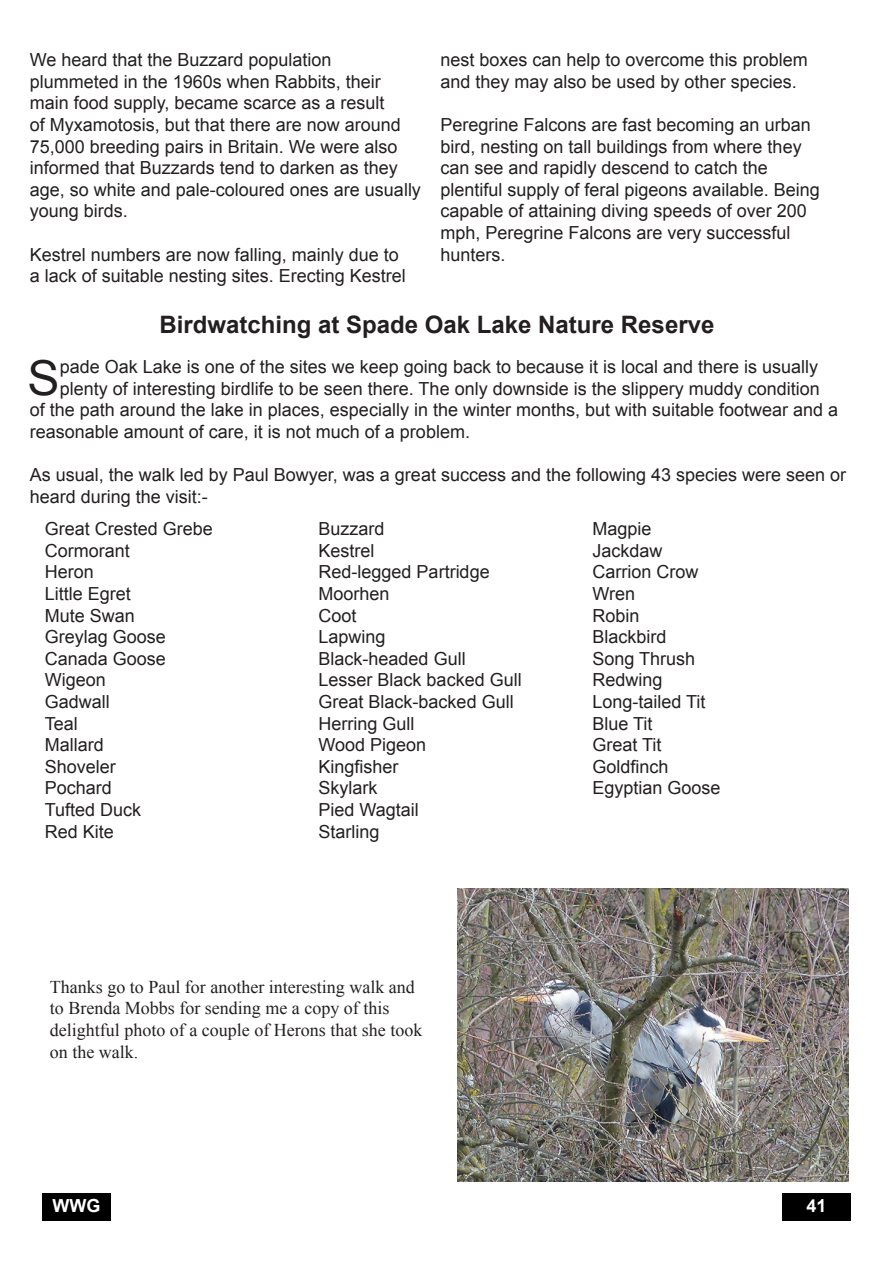
<style>
.page{position:relative;width:893px;height:1263px;background:#fff}
.page>*{position:absolute;margin:0;border:0;box-sizing:border-box;transform-origin:0 0}
.t1{font:48.15px "Arial";color:#231f20}
.t2{font:700 24px "Arial";color:#231f20}
.t3{font:18px/21.6px "Arial";color:#231f20}
.t4{font:18px/21.6px "Times New Roman";color:#231f20}
.t5{font:700 18px "Arial";color:#fff}
</style>
<div class="page">
<div style="left:43px;top:1193px;width:68px;height:27px;background:#000"></div>
<div style="left:782px;top:1193px;width:68px;height:27px;background:#000"></div>
<img style="left:457px;top:888px;width:392px;height:294px">
<p class="t3" style="left:30px;top:49px;width:393px">We heard that the Buzzard population plummeted in the 1960s when Rabbits, their main food supply, became scarce as a result<br>of Myxamotosis, but that there are now around 75,000 breeding pairs in Britain. We were also informed that Buzzards tend to darken as they age, so white and pale-coloured ones are usually young birds.</p>
<p class="t3" style="left:30px;top:244px;width:378px">Kestrel numbers are now falling, mainly due to a lack of suitable nesting sites. Erecting Kestrel</p>
<p class="t3" style="left:440px;top:49px;width:369px">nest boxes can help to overcome this problem and they may also be used by other species.</p>
<p class="t3" style="left:440px;top:114px;width:381px">Peregrine Falcons are fast becoming an urban bird, nesting on tall buildings from where they can see and rapidly descend to catch the plentiful supply of feral pigeons available. Being capable of attaining diving speeds of over 200 mph, Peregrine Falcons are very successful hunters.</p>
<h2 class="t2" style="left:159px;top:308px;width:556px">Birdwatching at Spade Oak Lake Nature Reserve</h2>
<h1 class="t1" style="left:28px;top:346px;width:34px">S</h1>
<p class="t3" style="left:60px;top:356px;width:760px">pade Oak Lake is one of the sites we keep going back to because it is local and there is usually</p>
<p class="t3" style="left:60px;top:378px;width:762px">plenty of interesting birdlife to be seen there. The only downside is the slippery muddy condition</p>
<p class="t3" style="left:30px;top:399px;width:810px">of the path around the lake in places, especially in the winter months, but with suitable footwear and a</p>
<p class="t3" style="left:30px;top:421px;width:442px">reasonable amount of care, it is not much of a problem.</p>
<p class="t3" style="left:30px;top:464px;width:818px">As usual, the walk led by Paul Bowyer, was a great success and the following 43 species were seen or heard during the visit:-</p>
<p class="t3" style="left:45px;top:518px;width:170px">Great Crested Grebe<br>Cormorant<br>Heron<br>Little Egret<br>Mute Swan<br>Greylag Goose<br>Canada Goose<br>Wigeon<br>Gadwall<br>Teal<br>Mallard<br>Shoveler<br>Pochard<br>Tufted Duck<br>Red Kite</p>
<p class="t3" style="left:319px;top:518px;width:205px">Buzzard<br>Kestrel<br>Red-legged Partridge<br>Moorhen<br>Coot<br>Lapwing<br>Black-headed Gull<br>Lesser Black backed Gull<br>Great Black-backed Gull<br>Herring Gull<br>Wood Pigeon<br>Kingfisher<br>Skylark<br>Pied Wagtail<br>Starling</p>
<p class="t3" style="left:592px;top:518px;width:130px">Magpie<br>Jackdaw<br>Carrion Crow<br>Wren<br>Robin<br>Blackbird<br>Song Thrush<br>Redwing<br>Long-tailed Tit<br>Blue Tit<br>Great Tit<br>Goldfinch<br>Egyptian Goose</p>
<p class="t4" style="left:50px;top:976px;width:374px">Thanks go to Paul for another interesting walk and to Brenda Mobbs for sending me a copy of this delightful photo of a couple of Herons that she took on the walk.</p>
<p class="t5" style="left:53px;top:1194px;width:49px">WWG</p>
<p class="t5" style="left:806px;top:1194px;width:22px">41</p>
</div>
